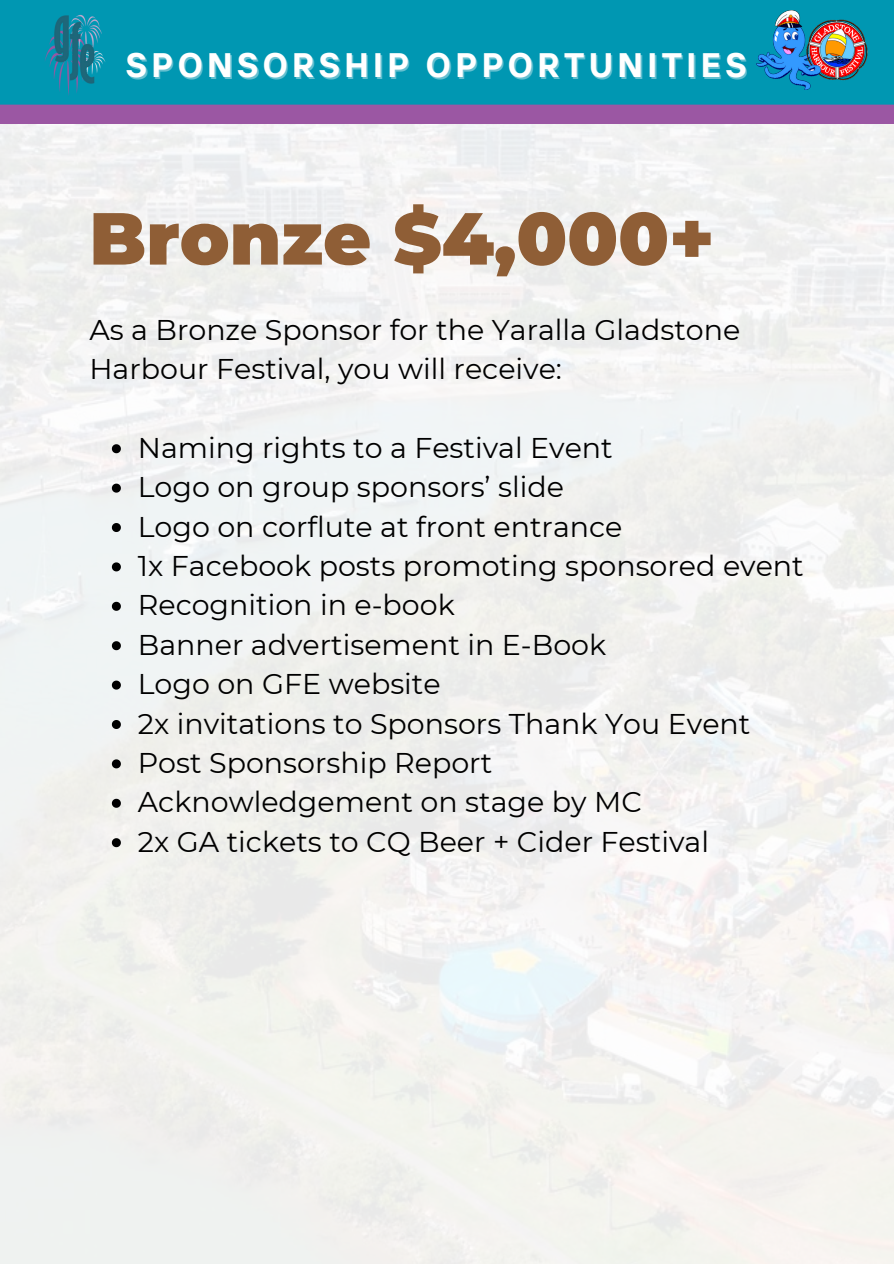
<style>
.page{position:relative;width:894px;height:1264px;background:#fff}
.page>*{position:absolute;margin:0;border:0;box-sizing:border-box;transform-origin:0 0}
.t1{font:900 73.5px "Montserrat";color:#8f5e36}
.t2{font:700 33.9px "TT Interphases";letter-spacing:.13em;color:#fff}
.t3{font:28.5px/39.3px "Montserrat";color:#000}
</style>
<div class="page">
<img style="left:0;top:124px;width:893px;height:1139px">
<svg style="left:0;top:0;width:893px;height:124px;background:#1b8baf"></svg>
<img style="left:39px;top:12px;width:71px;height:84px">
<img style="left:756px;top:10px;width:112px;height:79px">
<svg style="left:112px;top:444px;width:9px;height:9px"></svg>
<svg style="left:112px;top:483px;width:9px;height:9px"></svg>
<svg style="left:112px;top:523px;width:9px;height:9px"></svg>
<svg style="left:112px;top:562px;width:9px;height:9px"></svg>
<svg style="left:112px;top:602px;width:9px;height:9px"></svg>
<svg style="left:112px;top:641px;width:9px;height:9px"></svg>
<svg style="left:112px;top:680px;width:9px;height:9px"></svg>
<svg style="left:112px;top:720px;width:9px;height:9px"></svg>
<svg style="left:112px;top:759px;width:9px;height:9px"></svg>
<svg style="left:112px;top:798px;width:9px;height:9px"></svg>
<svg style="left:112px;top:838px;width:9px;height:9px"></svg>
<p class="t2" style="left:126px;top:43px;width:622px">SPONSORSHIP OPPORTUNITIES</p>
<p class="t1" style="left:89px;top:193px;width:626px">Bronze $4,000+</p>
<p class="t3" style="left:89px;top:310px;width:652px">As a Bronze Sponsor for the Yaralla Gladstone<br>Harbour Festival, you will receive:</p>
<p class="t3" style="left:138px;top:428px;width:476px">Naming rights to a Festival Event</p>
<p class="t3" style="left:138px;top:467px;width:427px">Logo on group sponsors’ slide</p>
<p class="t3" style="left:138px;top:506px;width:486px">Logo on corflute at front entrance</p>
<p class="t3" style="left:138px;top:546px;width:667px">1x Facebook posts promoting sponsored event</p>
<p class="t3" style="left:138px;top:585px;width:318px">Recognition in e-book</p>
<p class="t3" style="left:138px;top:625px;width:470px">Banner advertisement in E-Book</p>
<p class="t3" style="left:138px;top:664px;width:304px">Logo on GFE website</p>
<p class="t3" style="left:138px;top:703px;width:614px">2x invitations to Sponsors Thank You Event</p>
<p class="t3" style="left:138px;top:743px;width:356px">Post Sponsorship Report</p>
<p class="t3" style="left:138px;top:782px;width:572px">Acknowledgement on stage by MC<br>2x GA tickets to CQ Beer + Cider Festival</p>
</div>
